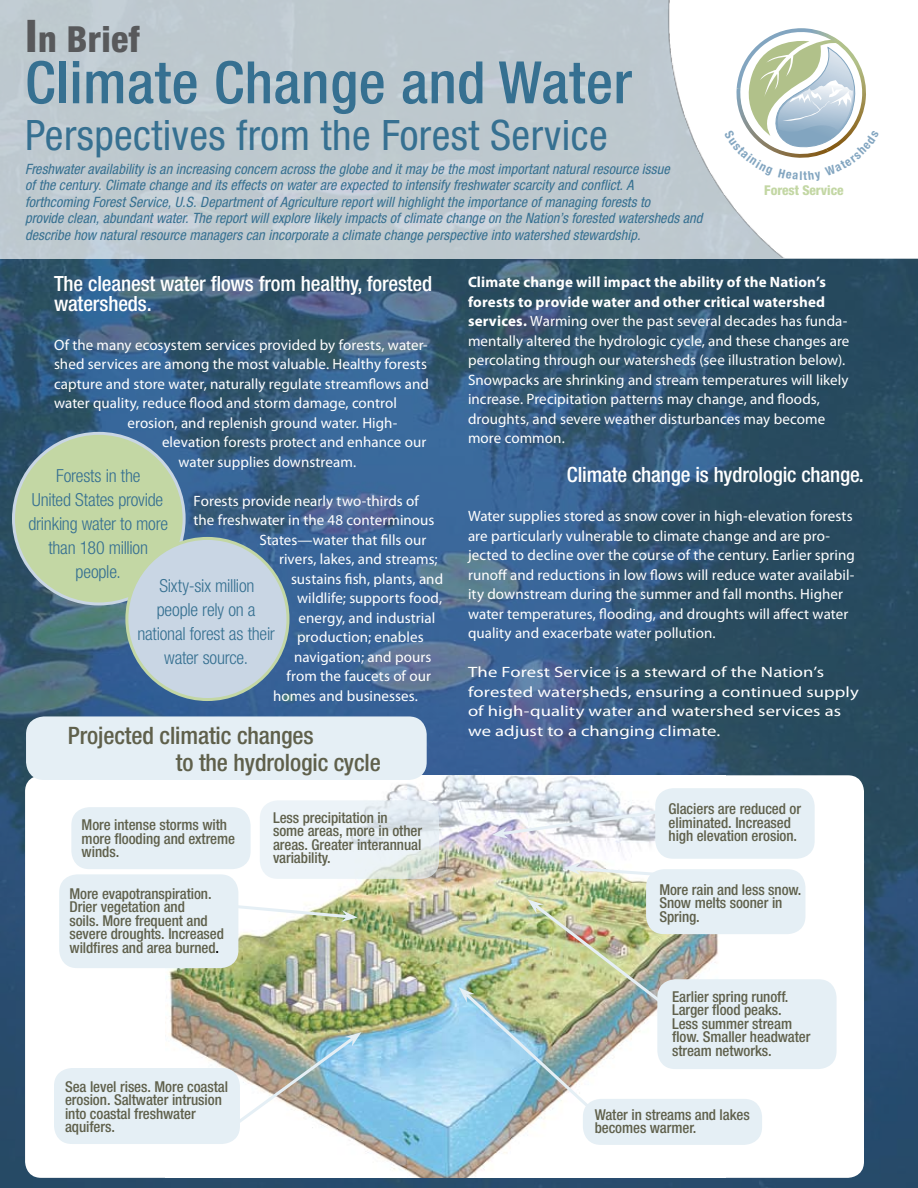
<style>
.page{position:relative;width:918px;height:1188px;background:#fff}
.page>*{position:absolute;margin:0;border:0;box-sizing:border-box;transform-origin:0 0}
.t1{font:500 condensed 58.5px "Helvetica Neue LT Std";letter-spacing:.01em;color:#367091}
.t2{font:condensed 42px "Helvetica Neue LT Std";letter-spacing:.01em;color:#367091}
.t3{font:800 condensed 36px "Helvetica Neue LT Std";letter-spacing:.01em;color:#58595b}
.t4{font:500 condensed 24px/27px "Helvetica Neue LT Std";letter-spacing:-.005em;color:#5f604b}
.t5{font:500 condensed 21px/19.5px "Helvetica Neue LT Std";letter-spacing:-.005em;color:#fff}
.t6{font:300 condensed 18px/24px "Helvetica Neue LT Std";letter-spacing:-.015em;color:#367091;text-align:center}
.t7{font:15px/19.5px "Myriad Pro";letter-spacing:.005em;color:#fff}
.t8{font:500 condensed 15px/13.5px "Helvetica Neue LT Std";letter-spacing:-.005em;color:#5f604b}
.t9{font:15px/19.5px "Myriad Pro";letter-spacing:.005em;color:#fff;scale:1.24 1}
.t10{font:italic condensed 14.25px/16.5px "Helvetica Neue LT Std";letter-spacing:.005em;color:#367091}
.t11{font:800 condensed 13.5px "Helvetica Neue LT Std";letter-spacing:-.005em;color:#c3d7a4}
.s1{font-size:45px}
.s2{font-weight:700}
.s3{color:#000}
</style>
<div class="page">
<img style="left:0;top:260px;width:918px;height:928px">
<div style="left:0;top:0;width:918px;height:260px;background:#bec8ce"></div>
<div style="left:14px;top:433px;width:170px;height:171px;background:#c3d7a4;border-radius:50%"></div>
<div style="left:127px;top:538px;width:161px;height:162px;background:#c9d6e4;border-radius:50%"></div>
<div style="left:125px;top:537px;width:165px;height:164px;border:3px solid #c3d7a4;border-radius:50%"></div>
<img style="left:668px;top:0;width:250px;height:258px">
<div style="left:25px;top:775px;width:839px;height:403px;background:#fff;border-radius:16px"></div>
<img style="left:165px;top:776px;width:553px;height:402px">
<div style="left:59px;top:874px;width:179px;height:94px;background:#e5eff5;border-radius:18px"></div>
<div style="left:71px;top:807px;width:180px;height:62px;background:#e5eff5;border-radius:18px"></div>
<svg style="left:238px;top:903px;width:120px;height:19px"></svg>
<div style="left:54px;top:1068px;width:186px;height:76px;background:#e5eff5;border-radius:18px"></div>
<img style="left:232px;top:1032px;width:129px;height:96px">
<div style="left:583px;top:1099px;width:179px;height:46px;background:#e5eff5;border-radius:18px"></div>
<div style="left:657px;top:979px;width:180px;height:90px;background:#e5eff5;border-radius:18px"></div>
<div style="left:646px;top:869px;width:159px;height:65px;background:#e5eff5;border-radius:18px"></div>
<svg style="left:260px;top:800px;width:179px;height:79px;background:#e7eef2"></svg>
<svg style="left:492px;top:804px;width:163px;height:35px"></svg>
<svg style="left:564px;top:863px;width:93px;height:14px"></svg>
<img style="left:459px;top:899px;width:212px;height:212px">
<div style="left:26px;top:716px;width:401px;height:64px;background:#e5eff5;border-radius:18px"></div>
<div style="left:655px;top:788px;width:160px;height:71px;background:#e5eff5;border-radius:18px"></div>
<svg style="left:724px;top:28px;width:155px;height:153px;background:#dee4df"></svg>
<h3 class="t3" style="left:25px;top:17px;width:116px"><span class="s1">I</span>n Brief</h3>
<h1 class="t1" style="left:25px;top:48px;width:608px">Climate Change and Water</h1>
<h2 class="t2" style="left:25px;top:111px;width:584px">Perspectives from the Forest Service</h2>
<p class="t10" style="left:25px;top:161px;width:679px">Freshwater availability is an increasing concern across the globe and it may be the most important natural resource issue<br>of the century. Climate change and its effects on water are expected to intensify freshwater scarcity and conflict. A<br>forthcoming Forest Service, U.S. Department of Agriculture report will highlight the importance of managing forests to<br>provide clean, abundant water. The report will explore likely impacts of climate change on the Nation’s forested watersheds and describe how natural resource managers can incorporate a climate change perspective into watershed stewardship.</p>
<h3 class="t5" style="left:54px;top:274px;width:380px">The cleanest water flows from healthy, forested watersheds.</h3>
<p class="t7" style="left:54px;top:335px;width:375px">Of the many ecosystem services provided by forests, water-</p>
<p class="t7" style="left:54px;top:354px;width:375px">shed services are among the most valuable. Healthy forests</p>
<p class="t7" style="left:54px;top:374px;width:377px">capture and store water, naturally regulate streamflows and</p>
<p class="t7" style="left:54px;top:393px;width:345px">water quality, reduce flood and storm damage, control</p>
<p class="t7" style="left:128px;top:413px;width:272px">erosion, and replenish ground water. High-</p>
<p class="t7" style="left:162px;top:432px;width:266px">elevation forests protect and enhance our</p>
<p class="t7" style="left:179px;top:452px;width:179px">water supplies downstream.</p>
<p class="t7" style="left:194px;top:491px;width:227px">Forests provide nearly two-thirds of</p>
<p class="t7" style="left:194px;top:510px;width:243px">the freshwater in the 48 conterminous</p>
<p class="t7" style="left:260px;top:530px;width:168px">States—water that fills our</p>
<p class="t7" style="left:279px;top:549px;width:160px">rivers, lakes, and streams;</p>
<p class="t7" style="left:291px;top:569px;width:154px">sustains fish, plants, and</p>
<p class="t7" style="left:297px;top:588px;width:147px">wildlife; supports food,</p>
<p class="t7" style="left:299px;top:608px;width:138px">energy, and industrial</p>
<p class="t7" style="left:297px;top:627px;width:128px">production; enables</p>
<p class="t7" style="left:294px;top:647px;width:139px">navigation; and pours</p>
<p class="t7" style="left:286px;top:666px;width:146px">from the faucets of our</p>
<p class="t7" style="left:273px;top:686px;width:146px">homes and businesses.</p>
<p class="t11" style="left:764px;top:182px;width:81px">Forest Service</p>
<p class="t7" style="left:468px;top:272px;width:383px"><span class="s2">Climate change will impact the ability of the Nation’s forests to provide water and other critical watershed services.</span> Warming over the past several decades has funda&shy;mentally altered the hydrologic cycle, and these changes are percolating through our watersheds (see illustration below).<br>Snowpacks are shrinking and stream temperatures will likely increase. Precipitation patterns may change, and floods, droughts, and severe weather disturbances may become more common.</p>
<h3 class="t5" style="left:567px;top:465px;width:299px">Climate change is hydrologic change.</h3>
<p class="t7" style="left:468px;top:506px;width:388px">Water supplies stored as snow cover in high-elevation forests are particularly vulnerable to climate change and are pro&shy;jected to decline over the course of the century. Earlier spring runoff and reductions in low flows will reduce water availabil&shy;ity downstream during the summer and fall months. Higher water temperatures, flooding, and droughts will affect water quality and exacerbate water pollution.</p>
<p class="t9" style="left:468px;top:662px;width:317px">The Forest Service is a steward of the Nation’s forested watersheds, ensuring a continued supply of high-quality water and watershed services as we adjust to a changing climate.</p>
<p class="t6" style="left:28px;top:463px;width:141px">Forests in the<br>United States provide drinking water to more than 180 million people.</p>
<p class="t6" style="left:137px;top:574px;width:139px">Sixty-six million people rely on a national forest as their water source.</p>
<h3 class="t4" style="left:176px;top:721px;width:207px;text-indent:-108px">Projected climatic changes<br>to the hydrologic cycle</h3>
<p class="t8" style="left:82px;top:818px;width:155px">More intense storms with more flooding and extreme winds.</p>
<p class="t8" style="left:69px;top:886px;width:156px">More evapotranspiration.<br>Drier vegetation and<br>soils. More frequent and severe droughts. Increased wildfires and area burned<span class="s3">.</span></p>
<p class="t8" style="left:273px;top:810px;width:151px">Less precipitation in some areas, more in other areas. Greater interannual variability.</p>
<p class="t8" style="left:65px;top:1079px;width:165px">Sea level rises. More coastal erosion. Saltwater intrusion into coastal freshwater aquifers.</p>
<p class="t8" style="left:669px;top:802px;width:134px">Glaciers are reduced or eliminated. Increased high elevation erosion.</p>
<p class="t8" style="left:659px;top:882px;width:144px">More rain and less snow.<br>Snow melts sooner in<br>Spring.</p>
<p class="t8" style="left:672px;top:989px;width:140px">Earlier spring runoff.<br>Larger flood peaks.<br>Less summer stream flow. Smaller headwater stream networks.</p>
<p class="t8" style="left:595px;top:1108px;width:157px">Water in streams and lakes becomes warmer.</p>
</div>
